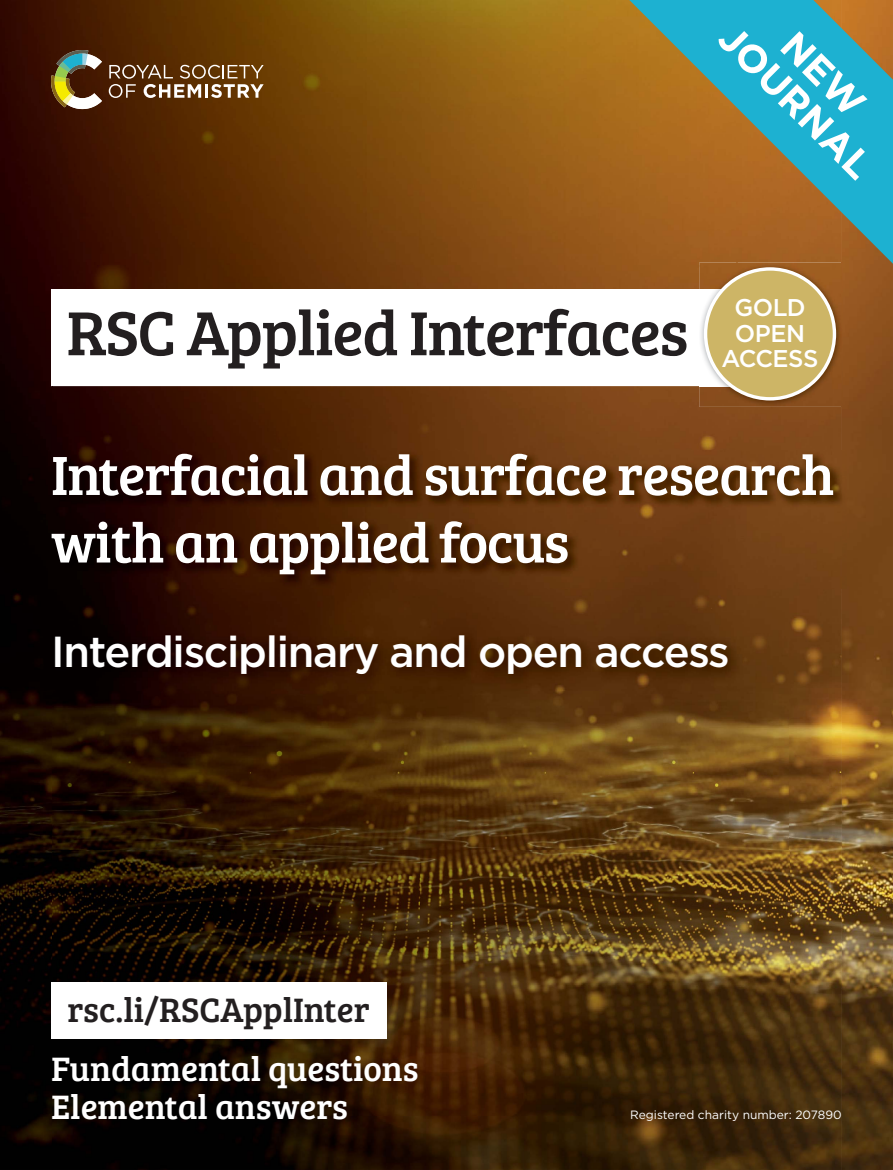
<style>
.page{position:relative;width:893px;height:1170px;background:#fff}
.page>*{position:absolute;margin:0;border:0;box-sizing:border-box;transform-origin:0 0}
.t1{font:64.2px "Bree Serif";letter-spacing:-.02em;color:#231f20}
.t2{font:57px/67.5px "Bree Serif";letter-spacing:-.02em;color:#fff}
.t3{font:500 43.35px "Gotham";letter-spacing:-.03em;color:#fff}
.t4{font:700 39px "Gotham";color:#fff}
.t5{font:34.95px/38px "Bree Serif";color:#fff}
.t6{font:34.95px "Bree Serif";color:#231f20}
.t7{font:500 24.15px/25.2px "Gotham";letter-spacing:-.025em;color:#fff;text-align:center}
.t8{font:12px "Gotham";color:#fff}
</style>
<div class="page">
<img style="left:842px;top:276px;width:51px;height:893px">
<img style="left:0;top:0;width:617px;height:265px">
<img style="left:0;top:265px;width:699px;height:53px">
<img style="left:0;top:318px;width:52px;height:851px">
<img style="left:52px;top:386px;width:790px;height:65px">
<img style="left:52px;top:588px;width:790px;height:581px">
<svg style="left:109px;top:65px;width:155px;height:33px;background:#856444"></svg>
<img style="left:56px;top:50px;width:32px;height:4px">
<img style="left:51px;top:75px;width:4px;height:32px">
<svg style="left:55px;top:54px;width:47px;height:55px"></svg>
<svg style="left:617px;top:0;width:276px;height:276px;background:#778260"></svg>
<div style="left:51px;top:981px;width:335px;height:57px;background:#fff"></div>
<img style="left:49px;top:451px;width:797px;height:137px">
<img style="left:45px;top:625px;width:699px;height:65px">
<div style="left:51px;top:289px;width:743px;height:97px;background:#fff"></div>
<img style="left:699px;top:262px;width:144px;height:145px">
<img style="left:699px;top:289px;width:5px;height:97px">
<svg style="left:704px;top:267px;width:132px;height:133px;background:#c7ac6b"></svg>
<div style="left:780px;top:31px;width:88px;height:88px;background:#1db1d1"></div>
<p class="t4" style="left:735px;top:22px;width:200px;rotate:45deg">JOURNAL</p>
<p class="t1" style="left:66px;top:286px;width:623px">RSC Applied Interfaces</p>
<p class="t7" style="left:721px;top:295px;width:98px">GOLD<br>OPEN<br>ACCESS</p>
<p class="t2" style="left:51px;top:438px;width:785px">Interfacial and surface research with an applied focus</p>
<p class="t3" style="left:51px;top:626px;width:680px">Interdisciplinary and open access</p>
<p class="t6" style="left:68px;top:984px;width:304px">rsc.li/RSCApplInter</p>
<p class="t5" style="left:51px;top:1047px;width:369px">Fundamental questions<br>Elemental answers</p>
<p class="t8" style="left:630px;top:1109px;width:213px">Registered charity number: 207890</p>
</div>
